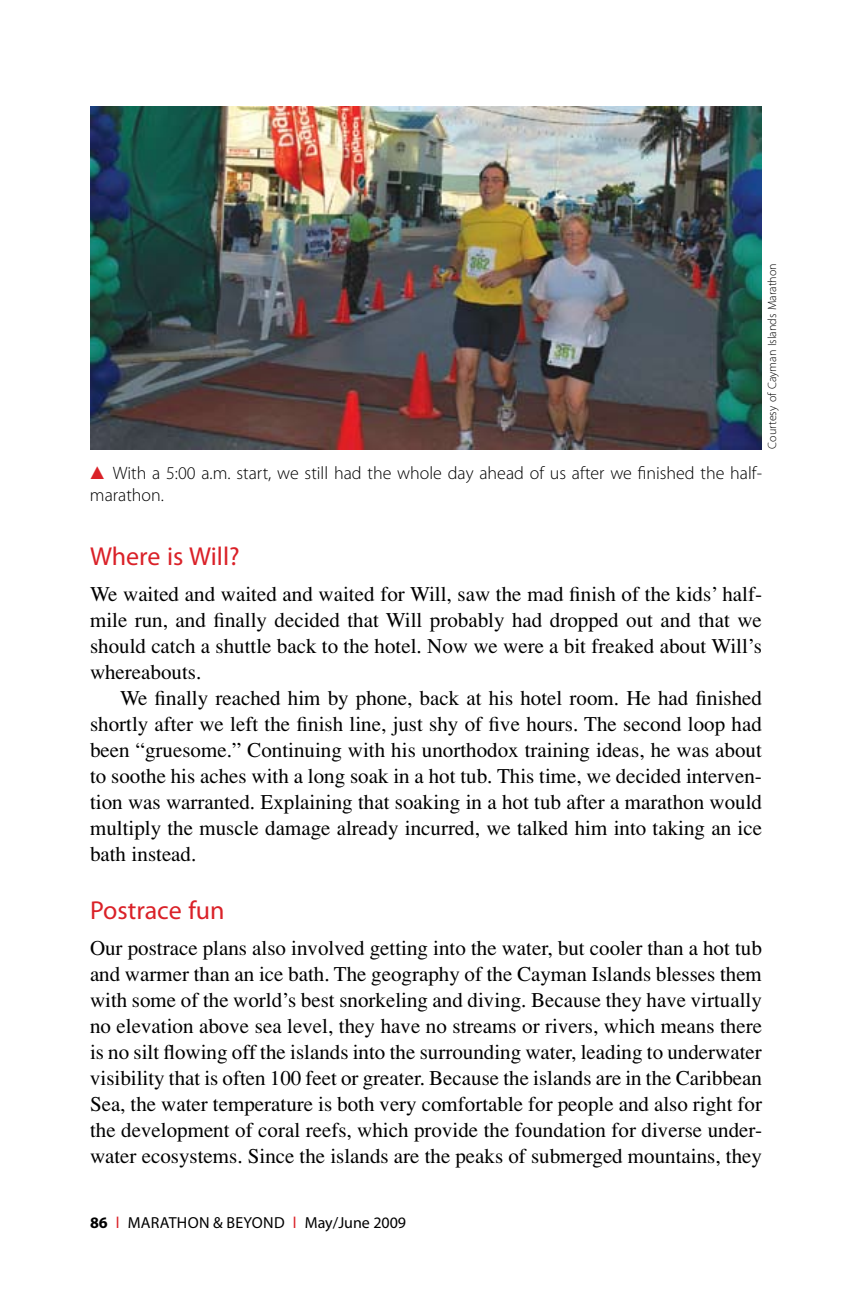
<style>
.page{position:relative;width:864px;height:1296px;background:#fff}
.page>*{position:absolute;margin:0;border:0;box-sizing:border-box;transform-origin:0 0}
.t1{font:26px "Myriad Pro";color:#da2128}
.t2{font:21px/26px "Times";color:#000;text-align:justify}
.t3{font:300 18px/22px "Myriad Pro";color:#000}
.t4{font:16px "Myriad Pro";letter-spacing:.01em;color:#000}
.t5{font:300 12px "Myriad Pro";color:#000}
.s1{color:#da2128}
.s2{font-weight:700}
</style>
<div class="page">
<img style="left:90px;top:106px;width:672px;height:343px">
<p class="t5" style="left:765px;top:448px;width:187px;rotate:-90deg">Courtesy of Cayman Islands Marathon</p>
<p class="t3" style="left:90px;top:462px;width:674px"><span class="s1">▲</span> With a 5:00 a.m. start, we still had the whole day ahead of us after we finished the half&shy;marathon.</p>
<p class="t1" style="left:90px;top:542px;width:151px">Where is Will?</p>
<p class="t2" style="left:90px;top:581px;width:674px">We waited and waited and waited for Will, saw the mad finish of the kids’ half&shy;mile run, and finally decided that Will probably had dropped out and that we should catch a shuttle back to the hotel. Now we were a bit freaked about Will’s whereabouts.</p>
<p class="t2" style="left:90px;top:685px;width:674px;text-indent:30px">We finally reached him by phone, back at his hotel room. He had finished shortly after we left the finish line, just shy of five hours. The second loop had been “gruesome.” Continuing with his unorthodox training ideas, he was about to soothe his aches with a long soak in a hot tub. This time, we decided interven&shy;tion was warranted. Explaining that soaking in a hot tub after a marathon would multiply the muscle damage already incurred, we talked him into taking an ice bath instead.</p>
<p class="t1" style="left:90px;top:896px;width:136px">Postrace fun</p>
<p class="t2" style="left:90px;top:935px;width:674px">Our postrace plans also involved getting into the water, but cooler than a hot tub and warmer than an ice bath. The geography of the Cayman Islands blesses them with some of the world’s best snorkeling and diving. Because they have virtually no elevation above sea level, they have no streams or rivers, which means there is no silt flowing off the islands into the surrounding water, leading to underwater visibility that is often 100 feet or greater. Because the islands are in the Caribbean Sea, the water temperature is both very comfortable for people and also right for the development of coral reefs, which provide the foundation for diverse under&shy;water ecosystems. Since the islands are the peaks of submerged mountains, they</p>
<p class="t4" style="left:90px;top:1213px;width:318px"><span class="s2">86</span> <span class="s1">l</span> MARATHON &amp; BEYOND <span class="s1">l</span> May/June 2009</p>
</div>
